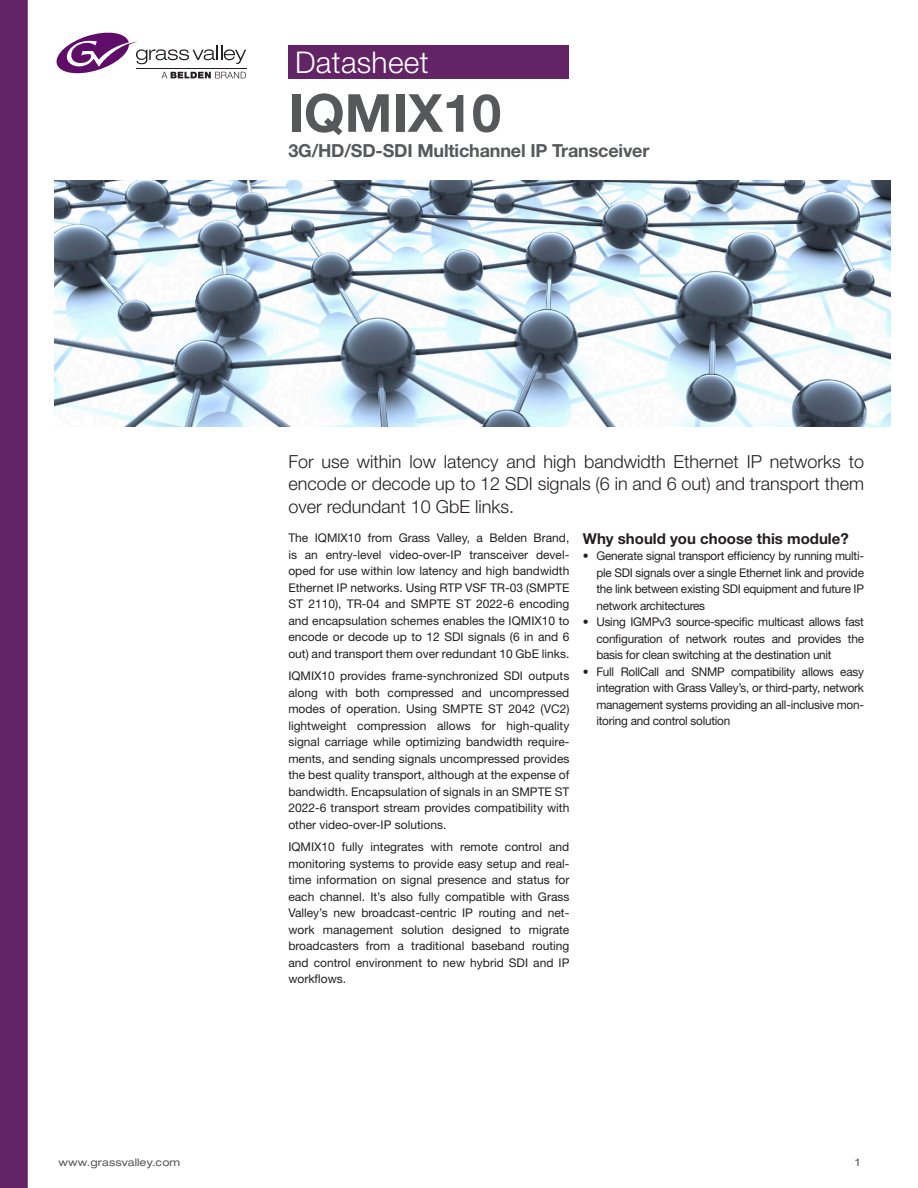
<style>
.page{position:relative;width:918px;height:1188px;background:#fff}
.page>*{position:absolute;margin:0;border:0;box-sizing:border-box;transform-origin:0 0}
._2014_Product_Name{font:700 52.5px "Helvetica Neue";color:#57585a}
.t1{font:300 30px "Helvetica Neue";letter-spacing:.01em;color:#fff}
._2014_DS_Intro_1st_p{font:300 18px/22.5px "Helvetica Neue";color:#231f20;text-align:justify}
._2014_Function{font:700 18px "Helvetica Neue";letter-spacing:-.01em;color:#57585a}
._2014_DS_Intro_Title{font:700 15px "Helvetica Neue";color:#231f20}
._2014_DS_Intro{font:12px/16.5px "Helvetica Neue";letter-spacing:-.02em;color:#231f20;text-align:justify}
.t2{font:expanded 10.5px "Helvetica Neue";letter-spacing:.01em;color:#57585a}
</style>
<div class="page">
<div style="left:0;top:0;width:28px;height:1188px;background:#622465"></div>
<svg style="left:56px;top:32px;width:190px;height:46px"></svg>
<div style="left:288px;top:45px;width:281px;height:34px;background:#622465"></div>
<img style="left:54px;top:180px;width:837px;height:246px">
<h2 class="t1" style="left:295px;top:44px;width:135px">Datasheet</h2>
<p class="_2014_Product_Name" style="left:288px;top:81px;width:214px">IQMIX10</p>
<p class="_2014_Function" style="left:288px;top:139px;width:362px">3G/HD/SD-SDI Multichannel IP Transceiver</p>
<p class="_2014_DS_Intro_1st_p" style="left:288px;top:450px;width:577px">For use within low latency and high bandwidth Ethernet IP networks to encode or decode up to 12 SDI signals (6 in and 6 out) and transport them over redundant 10 GbE links.</p>
<p class="_2014_DS_Intro" style="left:288px;top:529px;width:283px">The IQMIX10 from Grass Valley, a Belden Brand, is an entry-level video-over-IP transceiver devel&shy;oped for use within low latency and high bandwidth Ethernet IP networks. Using RTP VSF TR-03 (SMPTE ST 2110), TR-04 and SMPTE ST 2022-6 encoding and encapsulation schemes enables the IQMIX10 to encode or decode up to 12 SDI signals (6 in and 6 out) and transport them over redundant 10 GbE links.</p>
<p class="_2014_DS_Intro" style="left:288px;top:667px;width:283px">IQMIX10 provides frame-synchronized SDI outputs along with both compressed and uncompressed modes of operation. Using SMPTE ST 2042 (VC2) lightweight compression allows for high-quality signal carriage while optimizing bandwidth require&shy;ments, and sending signals uncompressed provides the best quality transport, although at the expense of bandwidth. Encapsulation of signals in an SMPTE ST 2022-6 transport stream provides compatibility with other video-over-IP solutions.</p>
<p class="_2014_DS_Intro" style="left:288px;top:838px;width:283px">IQMIX10 fully integrates with remote control and monitoring systems to provide easy setup and real&shy;time information on signal presence and status for each channel. It’s also fully compatible with Grass Valley’s new broadcast-centric IP routing and net&shy;work management solution designed to migrate broadcasters from a traditional baseband routing and control environment to new hybrid SDI and IP workflows.</p>
<p class="_2014_DS_Intro_Title" style="left:583px;top:529px;width:267px">Why should you choose this module?</p>
<p class="_2014_DS_Intro" style="left:596px;top:547px;width:269px;text-indent:-14px">• Generate signal transport efficiency by running multi&shy;ple SDI signals over a single Ethernet link and provide the link between existing SDI equipment and future IP network architectures</p>
<p class="_2014_DS_Intro" style="left:596px;top:613px;width:269px;text-indent:-14px">• Using IGMPv3 source-specific multicast allows fast configuration of network routes and provides the basis for clean switching at the destination unit</p>
<p class="_2014_DS_Intro" style="left:596px;top:663px;width:269px;text-indent:-14px">• Full RollCall and SNMP compatibility allows easy integration with Grass Valley’s, or third-party, network management systems providing an all-inclusive mon&shy;itoring and control solution</p>
<p class="t2" style="left:58px;top:1156px;width:123px">www.grassvalley.com</p>
<p class="t2" style="left:856px;top:1156px;width:6px">1</p>
</div>
